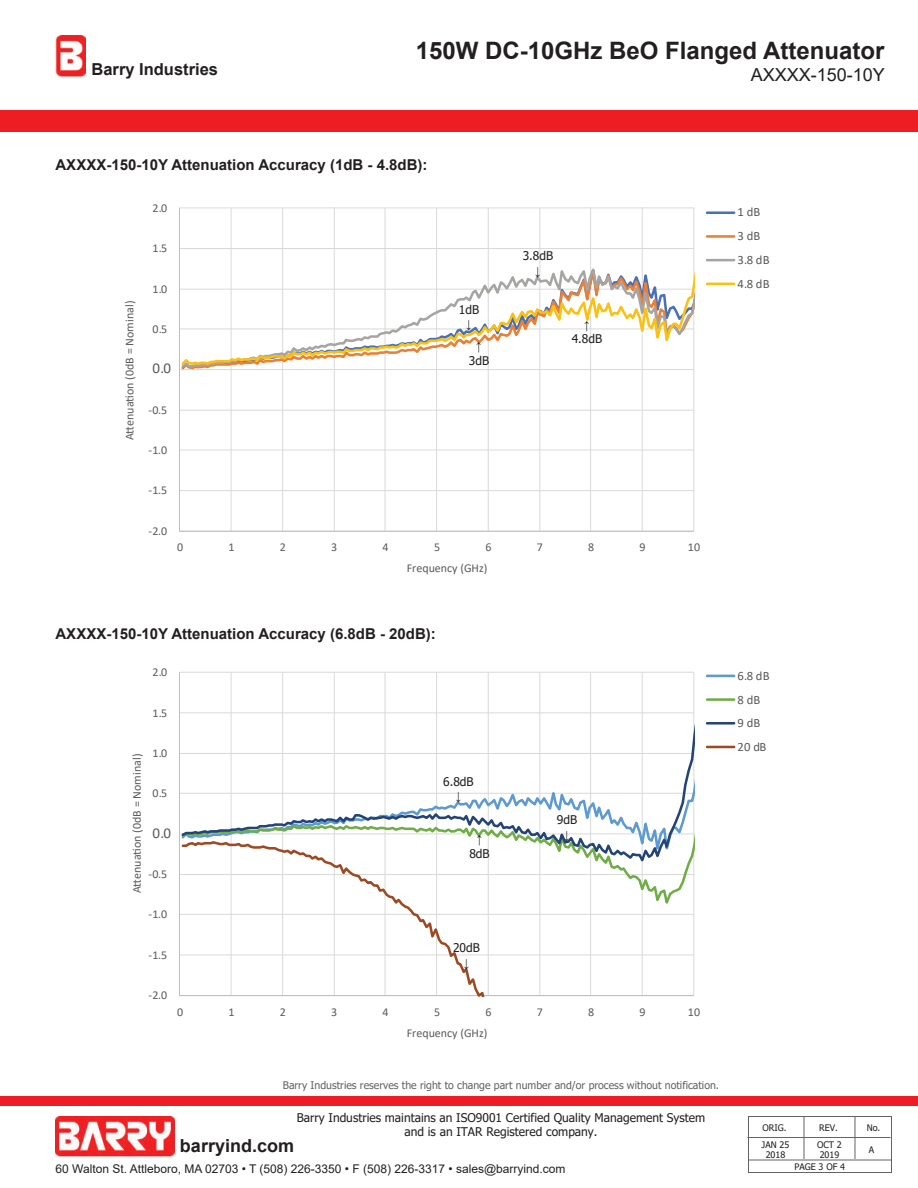
<style>
.page{position:relative;width:918px;height:1188px;background:#fff}
.page>*{position:absolute;margin:0;border:0;box-sizing:border-box;transform-origin:0 0}
.t1{font:700 24px "Arial";color:#231f20}
.t2{font:18px "Arial";color:#231f20}
.t3{font:700 18px "Arial";color:#231f20}
.t4{font:700 16.5px "Arial";color:#231f20}
.t5{font:700 15px "Arial";color:#231f20}
.t6{font:15px "Calibri";color:#5a5a5a}
.t7{font:12.75px/23.9px "Calibri";letter-spacing:.005em;color:#5a5a5a}
.t8{font:12px "Calibri";color:#5a5a5a}
.t9{font:12px/14.4px "Tahoma";color:#231f20;text-align:center}
.t10{font:12px "Arial";color:#231f20}
.t11{font:10.5px "Tahoma";color:#636366}
.t12{font:9px/10.8px "Tahoma";color:#231f20;text-align:center}
</style>
<div class="page">
<div style="left:0;top:110px;width:918px;height:22px;background:#ee1d23"></div>
<div style="left:0;top:1096px;width:918px;height:9px;background:#ee1d23"></div>
<img style="left:56px;top:1117px;width:119px;height:40px">
<img style="left:56px;top:36px;width:29px;height:41px">
<div style="left:748px;top:1116px;width:144px;height:57px;border:1px solid #636366"></div>
<hr style="left:747px;top:1137px;width:143px;height:1px;background:#636366">
<hr style="left:804px;top:1117px;width:1px;height:42px;background:#636366">
<hr style="left:855px;top:1117px;width:1px;height:42px;background:#636366">
<hr style="left:749px;top:1160px;width:143px;height:1px;background:#636366">
<hr style="left:179px;top:207px;width:515px;height:1px;background:#d9dad8">
<hr style="left:179px;top:410px;width:515px;height:1px;background:#d9dad8">
<hr style="left:179px;top:450px;width:515px;height:1px;background:#d9dad8">
<hr style="left:179px;top:490px;width:515px;height:1px;background:#d9dad8">
<hr style="left:693px;top:208px;width:1px;height:323px;background:#d9dad8">
<hr style="left:642px;top:208px;width:1px;height:323px;background:#d9dad8">
<hr style="left:590px;top:208px;width:1px;height:323px;background:#d9dad8">
<hr style="left:539px;top:208px;width:1px;height:323px;background:#d9dad8">
<hr style="left:488px;top:208px;width:1px;height:323px;background:#d9dad8">
<hr style="left:436px;top:208px;width:1px;height:323px;background:#d9dad8">
<hr style="left:385px;top:208px;width:1px;height:323px;background:#d9dad8">
<hr style="left:334px;top:208px;width:1px;height:323px;background:#d9dad8">
<hr style="left:282px;top:208px;width:1px;height:323px;background:#d9dad8">
<hr style="left:231px;top:208px;width:1px;height:323px;background:#d9dad8">
<hr style="left:179px;top:208px;width:1px;height:323px;background:#bfbebe">
<hr style="left:179px;top:531px;width:515px;height:1px;background:#bfbebe">
<svg style="left:180px;top:208px;width:515px;height:159px"></svg>
<hr style="left:707px;top:211px;width:27px;height:3px;background:#4871b8">
<hr style="left:707px;top:235px;width:27px;height:3px;background:#ee7e31">
<hr style="left:707px;top:259px;width:27px;height:2px;background:#a6a5a4">
<hr style="left:707px;top:283px;width:27px;height:2px;background:#fcc011">
<hr style="left:179px;top:914px;width:515px;height:1px;background:#d9dad8">
<hr style="left:179px;top:955px;width:515px;height:1px;background:#d9dad8">
<hr style="left:693px;top:672px;width:1px;height:324px;background:#d9dad8">
<hr style="left:642px;top:672px;width:1px;height:324px;background:#d9dad8">
<hr style="left:590px;top:672px;width:1px;height:324px;background:#d9dad8">
<hr style="left:539px;top:672px;width:1px;height:324px;background:#d9dad8">
<hr style="left:179px;top:672px;width:1px;height:324px;background:#bfbebe">
<hr style="left:179px;top:995px;width:515px;height:1px;background:#bfbebe">
<svg style="left:505px;top:867px;width:190px;height:44px"></svg>
<svg style="left:179px;top:672px;width:516px;height:195px"></svg>
<svg style="left:180px;top:840px;width:325px;height:156px"></svg>
<hr style="left:707px;top:675px;width:27px;height:2px;background:#5d9ad3">
<hr style="left:707px;top:698px;width:27px;height:3px;background:#70ad46">
<hr style="left:707px;top:722px;width:27px;height:3px;background:#234478">
<hr style="left:707px;top:746px;width:27px;height:2px;background:#9d4922">
<h1 class="t1" style="left:416px;top:34px;width:470px">150W DC-10GHz BeO Flanged Attenuator</h1>
<h3 class="t4" style="left:92px;top:58px;width:128px">Barry Industries</h3>
<h2 class="t2" style="left:751px;top:62px;width:136px">AXXXX-150-10Y</h2>
<p class="t5" style="left:56px;top:155px;width:374px">AXXXX-150-10Y Attenuation Accuracy (1dB - 4.8dB):</p>
<p class="t8" style="left:121px;top:440px;width:141px;rotate:-90deg">Attenuation (0dB = Nominal)</p>
<p class="t8" style="left:152px;top:200px;width:16px">2.0</p>
<p class="t8" style="left:152px;top:240px;width:16px">1.5</p>
<p class="t8" style="left:152px;top:280px;width:16px">1.0</p>
<p class="t8" style="left:152px;top:321px;width:16px">0.5</p>
<p class="t6" style="left:152px;top:358px;width:20px">0.0</p>
<p class="t8" style="left:148px;top:401px;width:20px">-0.5</p>
<p class="t8" style="left:148px;top:442px;width:20px">-1.0</p>
<p class="t8" style="left:148px;top:482px;width:20px">-1.5</p>
<p class="t8" style="left:148px;top:522px;width:20px">-2.0</p>
<p class="t9" style="left:459px;top:303px;width:22px">1dB ↓</p>
<p class="t9" style="left:469px;top:339px;width:22px">↑<br>3dB</p>
<p class="t9" style="left:523px;top:249px;width:32px">3.8dB ↓</p>
<p class="t9" style="left:572px;top:318px;width:32px">↑<br>4.8dB</p>
<p class="t8" style="left:177px;top:539px;width:8px">0</p>
<p class="t8" style="left:228px;top:539px;width:8px">1</p>
<p class="t8" style="left:280px;top:539px;width:8px">2</p>
<p class="t8" style="left:331px;top:539px;width:8px">3</p>
<p class="t8" style="left:383px;top:539px;width:8px">4</p>
<p class="t8" style="left:434px;top:539px;width:8px">5</p>
<p class="t8" style="left:485px;top:539px;width:8px">6</p>
<p class="t8" style="left:537px;top:539px;width:8px">7</p>
<p class="t8" style="left:588px;top:539px;width:8px">8</p>
<p class="t8" style="left:640px;top:539px;width:8px">9</p>
<p class="t8" style="left:688px;top:539px;width:14px">10</p>
<p class="t8" style="left:407px;top:560px;width:82px">Frequency (GHz)</p>
<p class="t5" style="left:56px;top:623px;width:382px">AXXXX-150-10Y Attenuation Accuracy (6.8dB - 20dB):</p>
<p class="t8" style="left:152px;top:664px;width:16px">2.0</p>
<p class="t8" style="left:152px;top:704px;width:16px">1.5</p>
<p class="t8" style="left:152px;top:745px;width:16px">1.0</p>
<p class="t8" style="left:129px;top:893px;width:141px;rotate:-90deg">Attenuation (0dB = Nominal)</p>
<p class="t8" style="left:152px;top:785px;width:16px">0.5</p>
<p class="t6" style="left:152px;top:822px;width:20px">0.0</p>
<p class="t8" style="left:148px;top:866px;width:20px">-0.5</p>
<p class="t8" style="left:148px;top:906px;width:20px">-1.0</p>
<p class="t8" style="left:148px;top:946px;width:20px">-1.5</p>
<p class="t8" style="left:148px;top:987px;width:20px">-2.0</p>
<p class="t9" style="left:443px;top:775px;width:32px">6.8dB ↓</p>
<p class="t9" style="left:469px;top:832px;width:22px">↑<br>8dB</p>
<p class="t9" style="left:453px;top:941px;width:28px">20dB ↓</p>
<p class="t9" style="left:557px;top:813px;width:22px">9dB ↓</p>
<p class="t8" style="left:177px;top:1003px;width:8px">0</p>
<p class="t8" style="left:228px;top:1003px;width:8px">1</p>
<p class="t8" style="left:280px;top:1003px;width:8px">2</p>
<p class="t8" style="left:331px;top:1003px;width:8px">3</p>
<p class="t8" style="left:383px;top:1003px;width:8px">4</p>
<p class="t8" style="left:434px;top:1003px;width:8px">5</p>
<p class="t8" style="left:485px;top:1003px;width:8px">6</p>
<p class="t8" style="left:537px;top:1003px;width:8px">7</p>
<p class="t8" style="left:588px;top:1003px;width:8px">8</p>
<p class="t8" style="left:640px;top:1003px;width:8px">9</p>
<p class="t8" style="left:688px;top:1003px;width:14px">10</p>
<p class="t8" style="left:407px;top:1025px;width:82px">Frequency (GHz)</p>
<p class="t7" style="left:737px;top:200px;width:34px">1dB<br>3dB<br>3.8 dB<br>4.8 dB</p>
<p class="t7" style="left:737px;top:663px;width:34px">6.8 dB<br>8dB<br>9dB<br>20 dB</p>
<p class="t11" style="left:283px;top:1078px;width:438px">Barry Industries reserves the right to change part number and/or process without notification.</p>
<p class="t9" style="left:297px;top:1111px;width:410px">Barry Industries maintains an ISO9001 Certified Quality Management System and is an ITAR Registered company.</p>
<p class="t12" style="left:762px;top:1122px;width:26px">ORIG.</p>
<p class="t12" style="left:819px;top:1122px;width:20px">REV.</p>
<p class="t12" style="left:867px;top:1123px;width:15px">No.</p>
<p class="t12" style="left:794px;top:1162px;width:52px">PAGE 3 OF 4</p>
<h2 class="t3" style="left:180px;top:1132px;width:116px">barryind.com</h2>
<p class="t10" style="left:56px;top:1161px;width:512px">60 Walton St. Attleboro, MA 02703 • T (508) 226-3350 • F (508) 226-3317 • sales@barryind.com</p>
<p class="t12" style="left:762px;top:1139px;width:29px">JAN 25<br>2018</p>
<p class="t12" style="left:817px;top:1139px;width:26px;text-align:left">OCT 2<br>2019</p>
<p class="t12" style="left:869px;top:1145px;width:7px">A</p>
</div>
